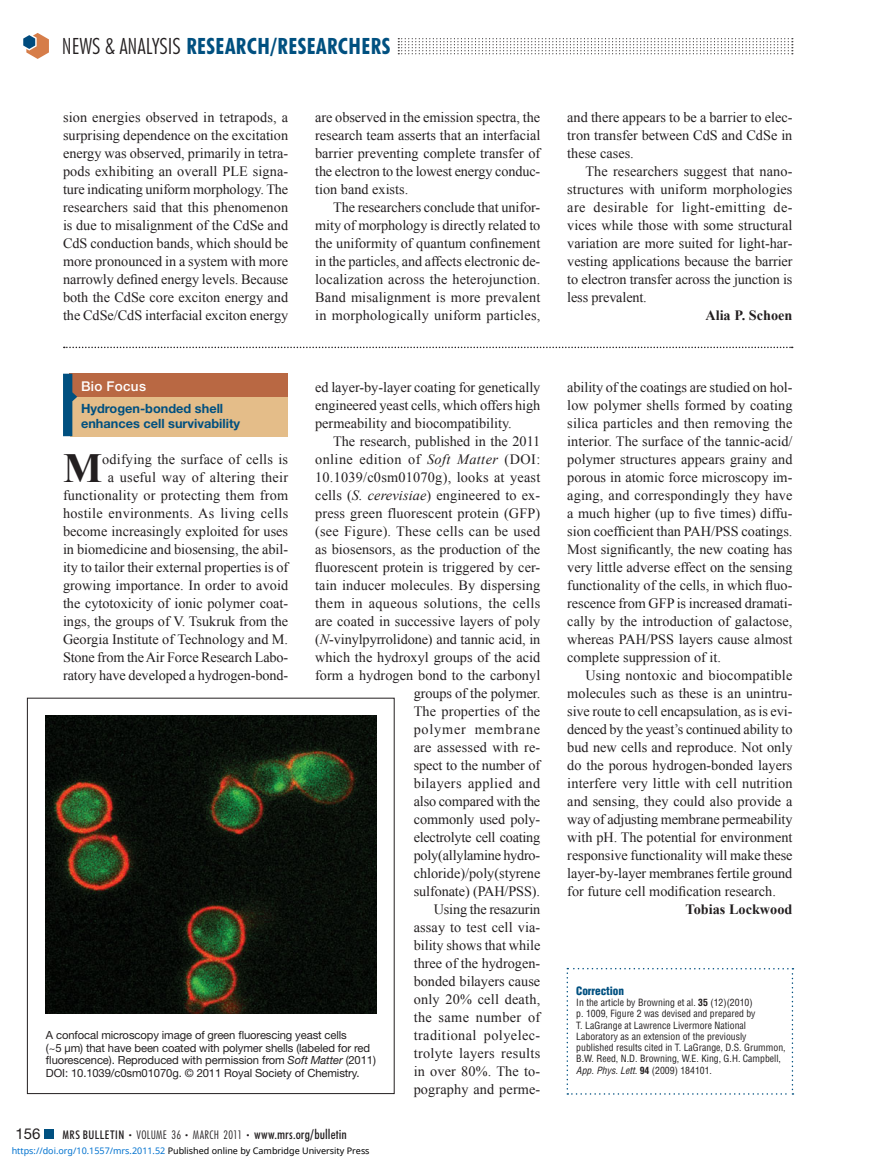
<style>
.page{position:relative;width:878px;height:1175px;background:#fff}
.page>*{position:absolute;margin:0;border:0;box-sizing:border-box;transform-origin:0 0}
.t1{font:700 41.4px "Times New Roman";color:#231f20}
.t2{font:700 condensed 22.5px "Futura BT";letter-spacing:.02em;color:#005080}
.t3{font:15px "Helvetica Neue LT Std";color:#231f20}
.t4{font:14.25px/18px "Times New Roman";color:#231f20;text-align:justify}
.t5{font:700 14.25px "Times New Roman";color:#231f20}
.t6{font:500 condensed 13.5px "Futura BT";letter-spacing:.01em;color:#231f20}
.t7{font:500 13.5px "Helvetica Neue LT Std";letter-spacing:.02em;color:#fff}
.t8{font:700 12.75px/15px "Helvetica Neue LT Std";color:#005080}
.t9{font:11.25px/12.8px "Helvetica Neue LT Std";letter-spacing:-.01em;color:#231f20}
.t10{font:900 condensed 11.25px "Helvetica LT Std";letter-spacing:-.01em;color:#005080}
.t11{font:condensed 9.75px/11.2px "Helvetica LT Std";color:#231f20}
.t12{font:9px "Noto Sans";color:#000}
.s1{font-weight:300;color:#231f20}
.s2{font-style:italic}
.s3{font-size:12px}
.s4{font-weight:300;font-size:7.5px}
.s5{font-weight:300;font-size:12px}
.s6{color:#0172cf}
.s7{font-weight:700}
</style>
<div class="page">
<div style="left:45px;top:1130px;width:9px;height:8px;background:#005080"></div>
<svg style="left:398px;top:38px;width:394px;height:16px"></svg>
<svg style="left:23px;top:33px;width:26px;height:26px"></svg>
<div style="left:27px;top:698px;width:367px;height:396px;border:1px solid #231f20"></div>
<img style="left:45px;top:716px;width:331px;height:297px">
<svg style="left:64px;top:346px;width:728px;height:2px"></svg>
<svg style="left:566px;top:968px;width:227px;height:126px"></svg>
<div style="left:71px;top:374px;width:217px;height:62px;background:#e4bd89"></div>
<div style="left:69px;top:374px;width:219px;height:23px;background:#b96843"></div>
<svg style="left:63px;top:374px;width:14px;height:62px"></svg>
<h2 class="t2" style="left:62px;top:38px;width:330px"><span class="s1">NEWS &amp; ANALYSIS</span> RESEARCH/RESEARCHERS</h2>
<p class="t4" style="left:63px;top:108px;width:227px">sion energies observed in tetrapods, a surprising dependence on the excitation energy was observed, primarily in tetra&shy;pods exhibiting an overall PLE signa&shy;ture indicating uniform morphology. The researchers said that this phenomenon is due to misalignment of the CdSe and CdS conduction bands, which should be more pronounced in a system with more narrowly defined energy levels. Because both the CdSe core exciton energy and the CdSe/CdS interfacial exciton energy</p>
<p class="t4" style="left:315px;top:108px;width:227px">are observed in the emission spectra, the research team asserts that an interfacial barrier preventing complete transfer of the electron to the lowest energy conduc&shy;tion band exists.</p>
<p class="t4" style="left:315px;top:198px;width:227px;text-indent:18px">The researchers conclude that unifor&shy;mity of morphology is directly related to the uniformity of quantum confinement in the particles, and affects electronic de&shy;localization across the heterojunction.<br>Band misalignment is more prevalent in morphologically uniform particles,</p>
<p class="t7" style="left:81px;top:381px;width:66px">Bio Focus</p>
<p class="t4" style="left:315px;top:378px;width:227px">ed layer-by-layer coating for genetically engineered yeast cells, which offers high permeability and biocompatibility.</p>
<p class="t4" style="left:315px;top:432px;width:227px;text-align:right">The research, published in the 2011 online edition of <span class="s2">Soft Matter</span> (DOI:<br>10.1039/c0sm01070g), looks at yeast cells (<span class="s2">S. cerevisiae</span>) engineered to ex&shy;press green fluorescent protein (GFP) (see Figure). These cells can be used as biosensors, as the production of the fluorescent protein is triggered by cer&shy;tain inducer molecules. By dispersing them in aqueous solutions, the cells are coated in successive layers of poly (<span class="s2">N</span>-vinylpyrrolidone) and tannic acid, in which the hydroxyl groups of the acid form a hydrogen bond to the carbonyl groups of the polymer.<br>The properties of the<br>polymer membrane<br>are assessed with re-<br>spect to the number of<br>bilayers applied and<br>also compared with the<br>commonly used poly-<br>electrolyte cell coating<br>poly(allylamine hydro&shy;chloride)/poly(styrene<br>sulfonate) (PAH/PSS).<br>Using the resazurin<br>assay to test cell via-<br>bility shows that while<br>three of the hydrogen-<br>bonded bilayers cause<br>only 20% cell death,<br>the same number of<br>traditional polyelec-<br>trolyte layers results<br>in over 80%. The to-<br>pography and perme-</p>
<p class="t8" style="left:81px;top:402px;width:161px">Hydrogen-bonded shell enhances cell survivability</p>
<p class="t4" style="left:63px;top:450px;width:227px;text-align:right">odifying the surface of cells is<br>a useful way of altering their functionality or protecting them from hostile environments. As living cells become increasingly exploited for uses in biomedicine and biosensing, the abil&shy;ity to tailor their external properties is of growing importance. In order to avoid the cytotoxicity of ionic polymer coat&shy;ings, the groups of V. Tsukruk from the Georgia Institute of Technology and M.<br>Stone from the Air Force Research Labo&shy;ratory have developed a hydrogen-bond-</p>
<h1 class="t1" style="left:63px;top:445px;width:41px">M</h1>
<p class="t9" style="left:46px;top:1030px;width:331px">A confocal microscopy image of green fluorescing yeast cells<br>(~5 μm) that have been coated with polymer shells (labeled for red fluorescence). Reproduced with permission from <span class="s2">Soft Matter</span> (2011)<br>DOI: 10.1039/c0sm01070g. © 2011 Royal Society of Chemistry.</p>
<p class="t3" style="left:15px;top:1128px;width:27px">156</p>
<p class="t6" style="left:62px;top:1129px;width:286px"><span class="s3">MRS BULLETIN</span> <span class="s4">•</span> <span class="s5">VOLUME 36</span> <span class="s4">•</span> <span class="s5">MARCH 2011</span> <span class="s4">•</span> www.mrs.org/bulletin</p>
<p class="t12" style="left:12px;top:1143px;width:359px"><span class="s6">https://doi.org/10.1557/mrs.2011.52</span> Published online by Cambridge University Press</p>
<p class="t4" style="left:567px;top:108px;width:227px">and there appears to be a barrier to elec&shy;tron transfer between CdS and CdSe in these cases.</p>
<p class="t4" style="left:567px;top:162px;width:227px;text-indent:18px">The researchers suggest that nano&shy;structures with uniform morphologies are desirable for light-emitting de&shy;vices while those with some structural variation are more suited for light-har&shy;vesting applications because the barrier to electron transfer across the junction is less prevalent.</p>
<p class="t5" style="left:705px;top:307px;width:88px">Alia P. Schoen</p>
<p class="t4" style="left:567px;top:378px;width:227px">ability of the coatings are studied on hol&shy;low polymer shells formed by coating silica particles and then removing the interior. The surface of the tannic-acid/ polymer structures appears grainy and porous in atomic force microscopy im&shy;aging, and correspondingly they have a much higher (up to five times) diffu&shy;sion coefficient than PAH/PSS coatings.<br>Most significantly, the new coating has very little adverse effect on the sensing functionality of the cells, in which fluo&shy;rescence from GFP is increased dramati&shy;cally by the introduction of galactose, whereas PAH/PSS layers cause almost complete suppression of it.</p>
<p class="t4" style="left:567px;top:666px;width:227px;text-indent:18px">Using nontoxic and biocompatible molecules such as these is an unintru&shy;sive route to cell encapsulation, as is evi&shy;denced by the yeast’s continued ability to bud new cells and reproduce. Not only do the porous hydrogen-bonded layers interfere very little with cell nutrition and sensing, they could also provide a way of adjusting membrane permeability with pH. The potential for environment responsive functionality will make these layer-by-layer membranes fertile ground for future cell modification research.</p>
<p class="t5" style="left:685px;top:901px;width:108px">Tobias Lockwood</p>
<p class="t10" style="left:576px;top:986px;width:49px">Correction</p>
<p class="t11" style="left:576px;top:998px;width:211px">In the article by Browning et al. <span class="s7">35</span> (12)(2010)<br>p. 1009, Figure 2 was devised and prepared by<br>T. LaGrange at Lawrence Livermore National Laboratory as an extension of the previously published results cited in T. LaGrange, D.S. Grummon, B.W. Reed, N.D. Browning, W.E. King, G.H. Campbell, <span class="s2">App. Phys. Lett.</span> <span class="s7">94</span> (2009) 184101.</p>
</div>
